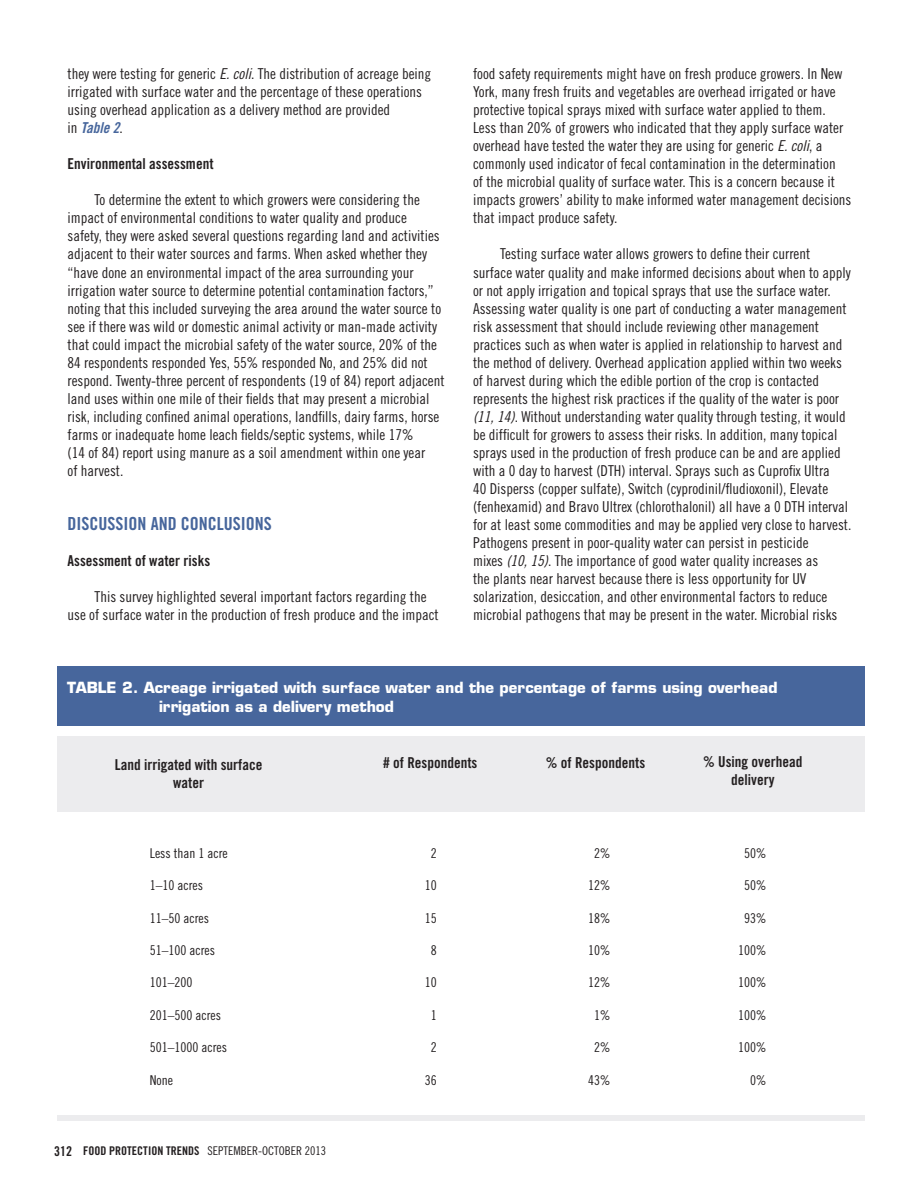
<style>
.page{position:relative;width:919px;height:1189px;background:#fff}
.page>*{position:absolute;margin:0;border:0;box-sizing:border-box;transform-origin:0 0}
.t1{font:18px "Trade Gothic Bold Cond Twenty";color:#47669c}
.t2{font:15px/18px "Trade Gothic Cond Eighteen";color:#231f20}
.t3{font:15px/18.1px "Trade Gothic Bold Cond Twenty";color:#231f20;text-align:center}
.t4{font:700 15px/18px "Eurostile";color:#fff}
.t5{font:15px "Trade Gothic Bold Cond Twenty Obl";color:#47669c}
.t6{font:13.5px "Trade Gothic Cond Eighteen";color:#231f20}
.t7{font:12px "Trade Gothic Cond Eighteen";color:#231f20}
.s1{font-family:"Trade Gothic Cond Eighteen Obl"}
.s2{font-family:"Trade Gothic Cond Eighteen";color:#231f20}
.s3{font-family:"Trade Gothic Bold Cond Twenty";font-size:13.5px}
.s4{font-family:"Trade Gothic Bold Cond Twenty"}
</style>
<div class="page">
<div style="left:57px;top:666px;width:806px;height:59px;background:#47669c"></div>
<div style="left:57px;top:736px;width:806px;height:76px;background:#ececee"></div>
<div style="left:57px;top:1115px;width:806px;height:6px;background:#ececee"></div>
<p class="t2" style="left:68px;top:65px;width:365px">they were testing for generic <span class="s1">E. coli</span>. The distribution of acreage being irrigated with surface water and the percentage of these operations using overhead application as a delivery method are provided</p>
<p class="t5" style="left:68px;top:119px;width:57px"><span class="s2">in</span> Table 2<span class="s2">.</span></p>
<p class="t3" style="left:68px;top:155px;width:147px">Environmental assessment</p>
<p class="t2" style="left:68px;top:191px;width:378px;text-indent:27px">To determine the extent to which growers were considering the impact of environmental conditions to water quality and produce safety, they were asked several questions regarding land and activities adjacent to their water sources and farms. When asked whether they “have done an environmental impact of the area surrounding your irrigation water source to determine potential contamination factors,” noting that this included surveying the area around the water source to see if there was wild or domestic animal activity or man-made activity that could impact the microbial safety of the water source, 20% of the 84 respondents responded Yes, 55% responded No, and 25% did not respond. Twenty-three percent of respondents (19 of 84) report adjacent land uses within one mile of their fields that may present a microbial risk, including confined animal operations, landfills, dairy farms, horse farms or inadequate home leach fields/septic systems, while 17%<br>(14 of 84) report using manure as a soil amendment within one year<br>of harvest.</p>
<p class="t1" style="left:68px;top:512px;width:205px">DISCUSSION AND CONCLUSIONS</p>
<p class="t3" style="left:68px;top:551px;width:144px">Assessment of water risks</p>
<p class="t2" style="left:68px;top:587px;width:372px;text-indent:27px">This survey highlighted several important factors regarding the use of surface water in the production of fresh produce and the impact</p>
<p class="t2" style="left:473px;top:65px;width:380px">food safety requirements might have on fresh produce growers. In New York, many fresh fruits and vegetables are overhead irrigated or have protective topical sprays mixed with surface water applied to them.<br>Less than 20% of growers who indicated that they apply surface water overhead have tested the water they are using for generic <span class="s1">E. coli</span>, a commonly used indicator of fecal contamination in the determination<br>of the microbial quality of surface water. This is a concern because it impacts growers’ ability to make informed water management decisions that impact produce safety.</p>
<p class="t2" style="left:473px;top:245px;width:380px;text-indent:27px">Testing surface water allows growers to define their current surface water quality and make informed decisions about when to apply or not apply irrigation and topical sprays that use the surface water.<br>Assessing water quality is one part of conducting a water management risk assessment that should include reviewing other management practices such as when water is applied in relationship to harvest and the method of delivery. Overhead application applied within two weeks of harvest during which the edible portion of the crop is contacted represents the highest risk practices if the quality of the water is poor <span class="s1">(11, 14)</span>. Without understanding water quality through testing, it would be difficult for growers to assess their risks. In addition, many topical sprays used in the production of fresh produce can be and are applied with a 0 day to harvest (DTH) interval. Sprays such as Cuprofix Ultra<br>40 Disperss (copper sulfate), Switch (cyprodinil/fludioxonil), Elevate (fenhexamid) and Bravo Ultrex (chlorothalonil) all have a 0 DTH interval for at least some commodities and may be applied very close to harvest.<br>Pathogens present in poor-quality water can persist in pesticide<br>mixes <span class="s1">(10, 15)</span>. The importance of good water quality increases as<br>the plants near harvest because there is less opportunity for UV solarization, desiccation, and other environmental factors to reduce microbial pathogens that may be present in the water. Microbial risks</p>
<p class="t4" style="left:159px;top:678px;width:619px;text-indent:-92px">TABLE 2. Acreage irrigated with surface water and the percentage of farms using overhead irrigation as a delivery method</p>
<p class="t3" style="left:115px;top:755px;width:149px">Land irrigated with surface water</p>
<p class="t6" style="left:150px;top:844px;width:79px">Less than 1 acre</p>
<p class="t6" style="left:150px;top:877px;width:55px">1–10 acres</p>
<p class="t6" style="left:150px;top:909px;width:61px">11–50 acres</p>
<p class="t6" style="left:150px;top:941px;width:67px">51–100 acres</p>
<p class="t6" style="left:150px;top:974px;width:44px">101–200</p>
<p class="t6" style="left:150px;top:1006px;width:73px">201–500 acres</p>
<p class="t6" style="left:150px;top:1039px;width:79px">501–1000 acres</p>
<p class="t6" style="left:150px;top:1071px;width:25px">None</p>
<p class="t7" style="left:54px;top:1142px;width:273px"><span class="s3">312</span> <span class="s4">FOOD PROTECTION TRENDS</span> SEPTEMBER-OCTOBER 2013</p>
<p class="t3" style="left:383px;top:753px;width:96px"># of Respondents</p>
<p class="t3" style="left:545px;top:753px;width:101px">% of Respondents</p>
<p class="t6" style="left:430px;top:844px;width:7px">2</p>
<p class="t6" style="left:424px;top:877px;width:13px">10</p>
<p class="t6" style="left:424px;top:909px;width:13px">15</p>
<p class="t6" style="left:430px;top:941px;width:7px">8</p>
<p class="t6" style="left:424px;top:974px;width:13px">10</p>
<p class="t6" style="left:430px;top:1006px;width:7px">1</p>
<p class="t6" style="left:430px;top:1039px;width:7px">2</p>
<p class="t6" style="left:424px;top:1071px;width:13px">36</p>
<p class="t6" style="left:593px;top:844px;width:18px">2%</p>
<p class="t6" style="left:587px;top:877px;width:24px">12%</p>
<p class="t6" style="left:587px;top:909px;width:24px">18%</p>
<p class="t6" style="left:587px;top:941px;width:24px">10%</p>
<p class="t6" style="left:587px;top:974px;width:24px">12%</p>
<p class="t6" style="left:593px;top:1006px;width:18px">1%</p>
<p class="t6" style="left:593px;top:1039px;width:18px">2%</p>
<p class="t6" style="left:587px;top:1071px;width:24px">43%</p>
<p class="t3" style="left:703px;top:752px;width:101px">% Using overhead delivery</p>
<p class="t6" style="left:743px;top:844px;width:24px">50%</p>
<p class="t6" style="left:743px;top:877px;width:24px">50%</p>
<p class="t6" style="left:743px;top:909px;width:24px">93%</p>
<p class="t6" style="left:737px;top:941px;width:30px">100%</p>
<p class="t6" style="left:737px;top:974px;width:30px">100%</p>
<p class="t6" style="left:737px;top:1006px;width:30px">100%</p>
<p class="t6" style="left:737px;top:1039px;width:30px">100%</p>
<p class="t6" style="left:749px;top:1071px;width:18px">0%</p>
</div>
